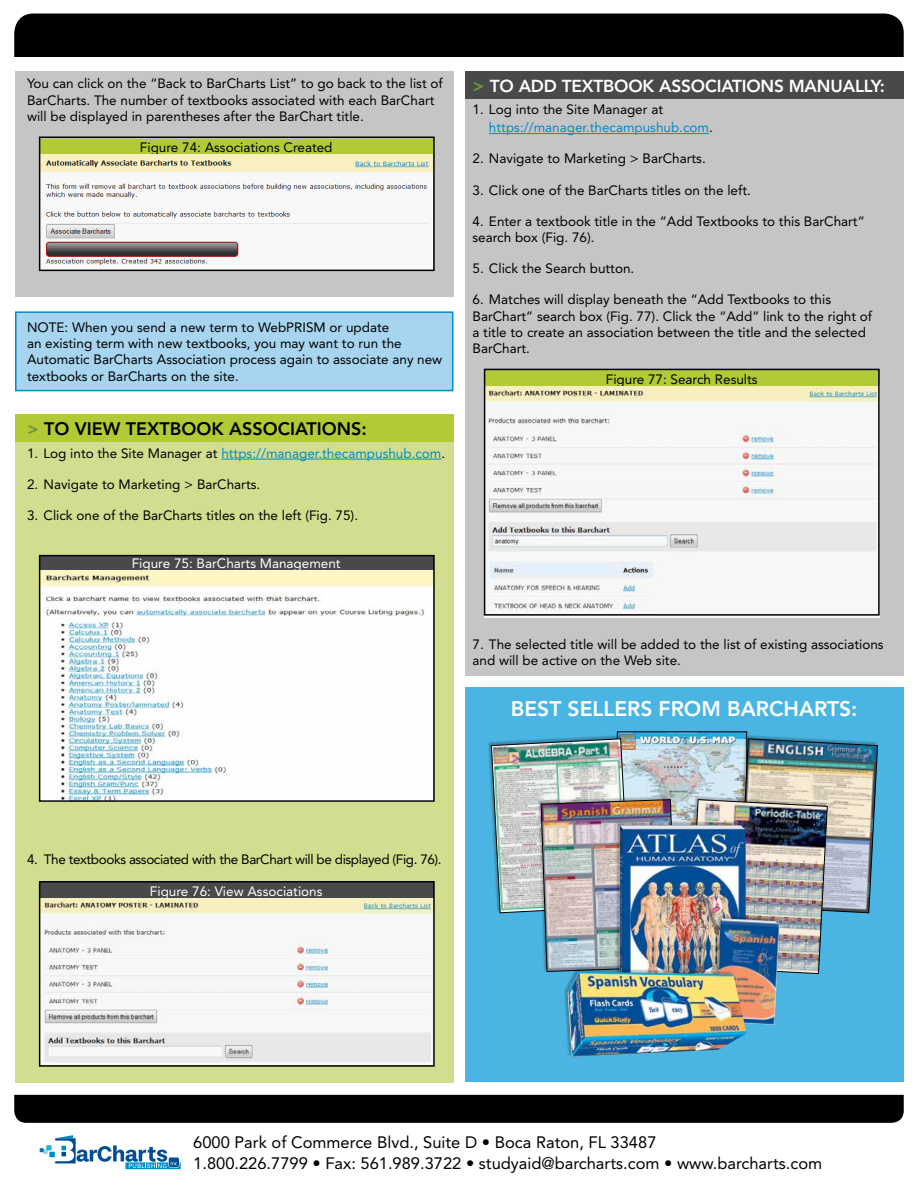
<style>
.page{position:relative;width:918px;height:1188px;background:#fff}
.page>*{position:absolute;margin:0;border:0;box-sizing:border-box;transform-origin:0 0}
.t1{font:800 21px "Avenir LT Std";color:#fff}
.t2{font:800 18px "Avenir LT Std";color:#000}
.t3{font:800 17.25px "Avenir LT Std";letter-spacing:-.01em;color:#fff}
.t4{font:16.5px/21px "Avenir LT Std";color:#000}
.t5{font:13.5px/16.2px "Avenir LT Std";color:#000}
.t6{font:13.5px/18px "Avenir LT Std";color:#008cc8}
.t7{font:13.5px "Avenir LT Std";letter-spacing:-.03em;color:#000}
.t8{font:13.5px "Avenir LT Std";color:#fff}
.s1{color:#6e953b}
.s2{color:#000}
.s3{font-size:18px;color:#6e953b}
</style>
<div class="page">
<div style="left:15px;top:311px;width:438px;height:80px;background:#a7d4ee;border:2px solid #008cc8"></div>
<div style="left:465px;top:77px;width:439px;height:599px;background:#c6c5c6"></div>
<div style="left:465px;top:71px;width:439px;height:28px;background:#48494b"></div>
<div style="left:15px;top:414px;width:438px;height:669px;background:#d3dd8f"></div>
<div style="left:15px;top:414px;width:438px;height:28px;background:#b3c935"></div>
<div style="left:15px;top:71px;width:438px;height:225px;background:#c6c5c6"></div>
<div style="left:40px;top:139px;width:393px;height:18px;background:#b3c935"></div>
<div style="left:484px;top:369px;width:396px;height:18px;background:#b3c935"></div>
<div style="left:39px;top:555px;width:395px;height:18px;background:#48494b"></div>
<div style="left:39px;top:881px;width:395px;height:18px;background:#48494b"></div>
<hr style="left:221px;top:459px;width:220px;height:1px;background:#008cc8">
<img style="left:42px;top:155px;width:390px;height:113px">
<img style="left:42px;top:571px;width:390px;height:228px">
<img style="left:42px;top:898px;width:390px;height:166px">
<hr style="left:489px;top:133px;width:220px;height:1px;background:#008cc8">
<img style="left:484px;top:387px;width:395px;height:231px">
<div style="left:465px;top:687px;width:439px;height:395px;background:#4ab5e2"></div>
<img style="left:629px;top:734px;width:106px;height:87px">
<div style="left:487px;top:734px;width:142px;height:179px;background:#000;opacity:.25"></div>
<div style="left:735px;top:734px;width:142px;height:179px;background:#000;opacity:.25"></div>
<img style="left:689px;top:738px;width:189px;height:236px">
<img style="left:491px;top:738px;width:186px;height:234px">
<div style="left:616px;top:821px;width:129px;height:167px;background:#000;opacity:.25"></div>
<img style="left:620px;top:825px;width:126px;height:142px">
<div style="left:712px;top:914px;width:67px;height:110px;background:#000;opacity:.25"></div>
<img style="left:715px;top:918px;width:65px;height:107px">
<div style="left:564px;top:967px;width:183px;height:89px;background:#000;opacity:.25"></div>
<img style="left:568px;top:971px;width:179px;height:86px">
<div style="left:484px;top:369px;width:396px;height:247px;border:2px solid #000"></div>
<div style="left:39px;top:555px;width:396px;height:247px;border:2px solid #000"></div>
<div style="left:39px;top:881px;width:396px;height:186px;border:2px solid #000"></div>
<div style="left:39px;top:137px;width:396px;height:134px;border:2px solid #000"></div>
<div style="left:14px;top:1095px;width:890px;height:28px;background:#000"></div>
<div style="left:14px;top:14px;width:890px;height:43px;background:#000"></div>
<svg style="left:40px;top:1135px;width:141px;height:34px"></svg>
<p class="t5" style="left:27px;top:76px;width:417px">You can click on the “Back to BarCharts List” to go back to the list of<br>BarCharts. The number of textbooks associated with each BarChart will be displayed in parentheses after the BarChart title.</p>
<p class="t5" style="left:140px;top:139px;width:194px">Figure 74: Associations Created</p>
<p class="t5" style="left:27px;top:319px;width:417px">NOTE: When you send a new term to WebPRISM or update<br>an existing term with new textbooks, you may want to run the Automatic BarCharts Association process again to associate any new textbooks or BarCharts on the site.</p>
<h2 class="t2" style="left:27px;top:418px;width:341px"><span class="s1">&gt;</span> TO VIEW TEXTBOOK ASSOCIATIONS:</h2>
<p class="t6" style="left:27px;top:444px;width:420px"><span class="s2">1. Log into the Site Manager at</span> https://manager.thecampushub.com<span class="s2">.</span></p>
<p class="t5" style="left:27px;top:476px;width:235px">2. Navigate to Marketing &gt; BarCharts.</p>
<p class="t5" style="left:27px;top:507px;width:333px">3. Click one of the BarCharts titles on the left (Fig. 75).</p>
<p class="t8" style="left:132px;top:556px;width:210px">Figure 75: BarCharts Management</p>
<p class="t3" style="left:472px;top:76px;width:414px"><span class="s3">&gt;</span> TO ADD TEXTBOOK ASSOCIATIONS MANUALLY:</p>
<p class="t6" style="left:489px;top:101px;width:225px;text-indent:-16px"><span class="s2">1. Log into the Site Manager at </span>https://manager.thecampushub.com<span class="s2">.</span></p>
<p class="t5" style="left:472px;top:151px;width:235px">2. Navigate to Marketing &gt; BarCharts.</p>
<p class="t5" style="left:472px;top:182px;width:280px">3. Click one of the BarCharts titles on the left.</p>
<p class="t5" style="left:472px;top:213px;width:394px">4. Enter a textbook title in the “Add Textbooks to this BarChart” search box (Fig. 76).</p>
<p class="t5" style="left:472px;top:261px;width:163px">5. Click the Search button.</p>
<p class="t5" style="left:472px;top:292px;width:401px">6. Matches will display beneath the “Add Textbooks to this BarChart” search box (Fig. 77). Click the “Add” link to the right of a title to create an association between the title and the selected BarChart.</p>
<p class="t5" style="left:606px;top:372px;width:153px">Figure 77: Search Results</p>
<p class="t5" style="left:472px;top:636px;width:413px">7. The selected title will be added to the list of existing associations and will be active on the Web site.</p>
<h1 class="t1" style="left:511px;top:696px;width:348px">BEST SELLERS FROM BARCHARTS:</h1>
<p class="t7" style="left:27px;top:852px;width:416px">4. The textbooks associated with the BarChart will be displayed (Fig. 76).</p>
<p class="t8" style="left:150px;top:883px;width:174px">Figure 76: View Associations</p>
<p class="t4" style="left:193px;top:1132px;width:631px">6000 Park of Commerce Blvd., Suite D • Boca Raton, FL 33487<br>1.800.226.7799 • Fax: 561.989.3722 • studyaid@barcharts.com • www.barcharts.com</p>
</div>
